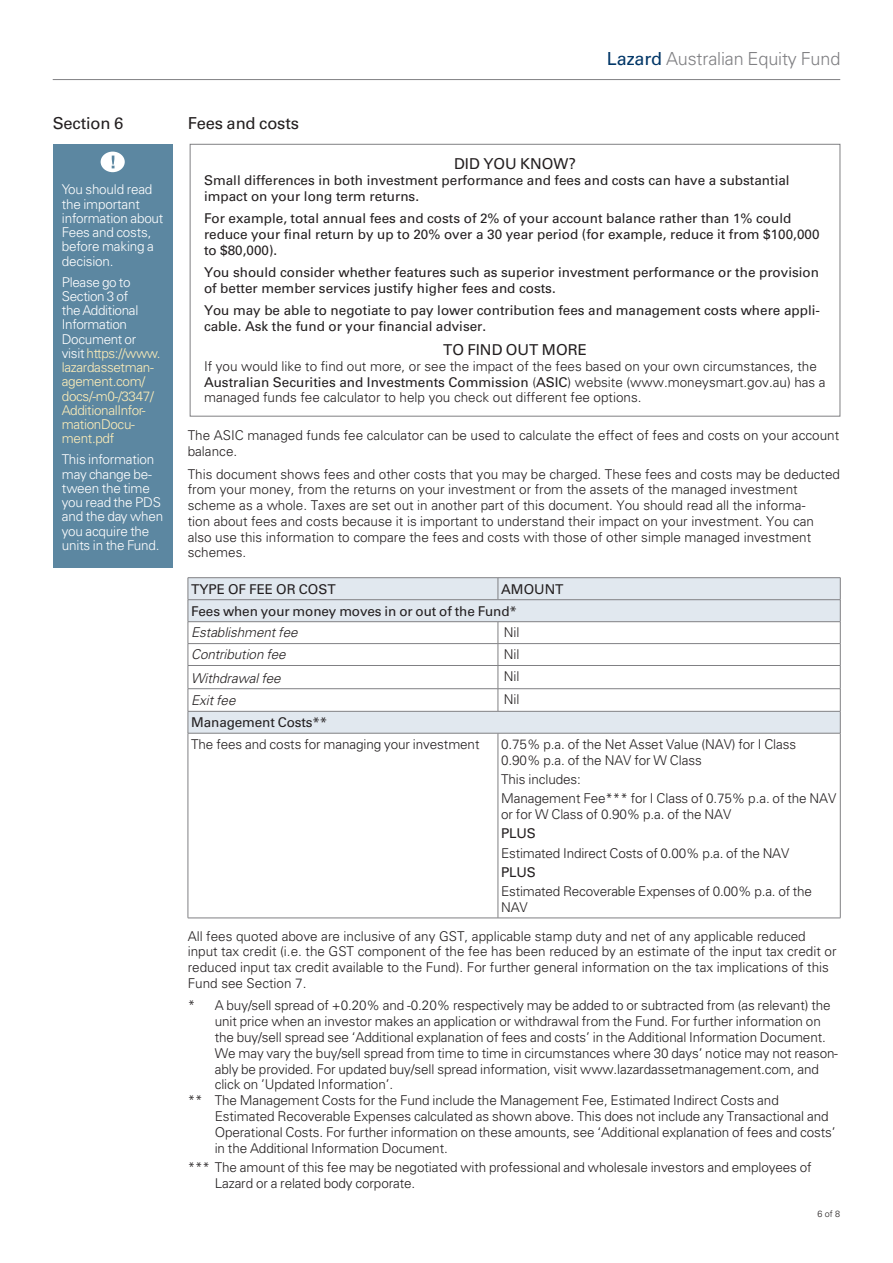
<style>
.page{position:relative;width:893px;height:1263px;background:#fff}
.page>*{position:absolute;margin:0;border:0;box-sizing:border-box;transform-origin:0 0}
.t1{font:300 18px "Univers LT Std";letter-spacing:-.01em;color:#808083}
.B__Head_L2{font:16.5px "Univers LT Std";letter-spacing:-.01em;color:#231f20}
.C__Table_Header___Ce{font:15px "Univers LT Std";color:#231f20}
.X__Footnote{font:300 13.5px/15.8px "Univers LT Std";letter-spacing:-.01em;color:#231f20}
.B__Body{font:300 13.5px/15.8px "Univers LT Std";color:#231f20}
.B__Body___No_Indent{font:13.5px/15.8px "Univers LT Std";color:#231f20}
.C__Table___Left{font:300 13.5px/15.8px "Univers LT Std";letter-spacing:-.01em;color:#231f20}
.B__Body___No_Indent-2{font:300 13.5px/15.8px "Univers LT Std";color:#231f20}
.C__Callout_2{font:300 13.5px/14.2px "Univers LT Std";letter-spacing:-.015em;color:#fff}
.C__Callout_2-2{font:300 13.5px/14.2px "Univers LT Std";letter-spacing:-.025em;color:#ffeeb8}
.C__Table___Left-2{font:13.5px "Univers LT Std";letter-spacing:-.01em;color:#231f20}
.C__Table___Left-3{font:italic 300 13.5px "Univers LT Std";letter-spacing:-.01em;color:#231f20}
.C__Table_Header___Le{font:13.5px "Univers LT Std";color:#231f20}
.t2{font:300 9px "Univers LT Std";color:#231f20}
.s1{font-weight:400;color:#003667}
.s2{color:#fff}
.s3{font-weight:400}
</style>
<div class="page">
<hr style="left:53px;top:79px;width:787px;height:1px;background:#808083">
<svg style="left:189px;top:578px;width:651px;height:155px"></svg>
<hr style="left:188px;top:577px;width:310px;height:1px;background:#808083">
<hr style="left:498px;top:577px;width:342px;height:1px;background:#808083">
<svg style="left:498px;top:578px;width:1px;height:21px"></svg>
<hr style="left:188px;top:711px;width:310px;height:1px;background:#808083">
<hr style="left:188px;top:599px;width:310px;height:1px;background:#808083">
<hr style="left:498px;top:599px;width:342px;height:1px;background:#808083">
<hr style="left:188px;top:621px;width:310px;height:1px;background:#808083">
<hr style="left:188px;top:643px;width:310px;height:1px;background:#808083">
<hr style="left:188px;top:665px;width:310px;height:1px;background:#808083">
<svg style="left:188px;top:578px;width:1px;height:155px"></svg>
<hr style="left:188px;top:688px;width:310px;height:1px;background:#808083">
<hr style="left:498px;top:621px;width:342px;height:1px;background:#808083">
<hr style="left:498px;top:643px;width:342px;height:1px;background:#808083">
<hr style="left:498px;top:665px;width:342px;height:1px;background:#808083">
<hr style="left:498px;top:688px;width:342px;height:1px;background:#808083">
<svg style="left:498px;top:622px;width:1px;height:89px"></svg>
<svg style="left:840px;top:578px;width:1px;height:155px"></svg>
<hr style="left:498px;top:711px;width:342px;height:1px;background:#808083">
<hr style="left:188px;top:733px;width:310px;height:1px;background:#808083">
<hr style="left:188px;top:733px;width:1px;height:185px;background:#808083">
<hr style="left:188px;top:918px;width:310px;height:1px;background:#808083">
<hr style="left:498px;top:733px;width:342px;height:1px;background:#808083">
<hr style="left:498px;top:733px;width:1px;height:185px;background:#808083">
<hr style="left:840px;top:733px;width:1px;height:185px;background:#808083">
<hr style="left:498px;top:918px;width:342px;height:1px;background:#808083">
<div style="left:53px;top:144px;width:120px;height:424px;background:#5c87a1"></div>
<div style="left:101px;top:152px;width:24px;height:20px;background:#fff;border-radius:50%"></div>
<svg style="left:112px;top:156px;width:2px;height:12px"></svg>
<div style="left:190px;top:144px;width:650px;height:272px;border:1px solid #808083"></div>
<p class="B__Head_L2" style="left:53px;top:113px;width:72px">Section 6</p>
<p class="B__Head_L2" style="left:188px;top:113px;width:113px">Fees and costs</p>
<h1 class="t1" style="left:607px;top:48px;width:235px"><span class="s1">Lazard</span> Australian Equity Fund</h1>
<p class="C__Callout_2" style="left:62px;top:182px;width:103px">You should read the important information about<br>Fees and costs, before making a decision.</p>
<p class="C__Callout_2-2" style="left:62px;top:275px;width:100px"><span class="s2">Please go to<br>Section 3 of<br>the Additional<br>Information<br>Document or visit</span> https://www. lazardassetman&shy;agement.com/ docs/-m0-/3347/<br>AdditionalInfor&shy;mationDocu&shy;ment.pdf</p>
<p class="C__Callout_2" style="left:62px;top:452px;width:103px">This information may change be&shy;tween the time you read the PDS and the day when you acquire the units in the Fund.</p>
<p class="C__Table_Header___Ce" style="left:454px;top:155px;width:123px">DID YOU KNOW?</p>
<p class="B__Body___No_Indent" style="left:204px;top:172px;width:587px">Small differences in both investment performance and fees and costs can have a substantial impact on your long term returns.</p>
<p class="B__Body___No_Indent" style="left:204px;top:210px;width:617px">For example, total annual fees and costs of 2% of your account balance rather than 1% could reduce your final return by up to 20% over a 30 year period (for example, reduce it from $100,000 to $80,000).</p>
<p class="B__Body___No_Indent" style="left:204px;top:264px;width:617px">You should consider whether features such as superior investment performance or the provision of better member services justify higher fees and costs.</p>
<p class="B__Body___No_Indent" style="left:204px;top:303px;width:618px">You may be able to negotiate to pay lower contribution fees and management costs where appli&shy;cable. Ask the fund or your financial adviser.</p>
<p class="C__Table_Header___Ce" style="left:443px;top:341px;width:145px">TO FIND OUT MORE</p>
<p class="B__Body___No_Indent-2" style="left:204px;top:358px;width:623px">If you would like to find out more, or see the impact of the fees based on your own circumstances, the<br><span class="s3">Australian Securities and Investments Commission</span> (<span class="s3">ASIC</span>) website (www.moneysmart.gov.au) has a managed funds fee calculator to help you check out different fee options.</p>
<p class="B__Body" style="left:188px;top:428px;width:653px">The ASIC managed funds fee calculator can be used to calculate the effect of fees and costs on your account balance.</p>
<p class="B__Body" style="left:188px;top:466px;width:654px">This document shows fees and other costs that you may be charged. These fees and costs may be deducted from your money, from the returns on your investment or from the assets of the managed investment scheme as a whole. Taxes are set out in another part of this document. You should read all the informa-<br>tion about fees and costs because it is important to understand their impact on your investment. You can also use this information to compare the fees and costs with those of other simple managed investment schemes.</p>
<p class="C__Table_Header___Le" style="left:191px;top:581px;width:146px">TYPE OF FEE OR COST</p>
<p class="C__Table_Header___Le" style="left:501px;top:581px;width:64px">AMOUNT</p>
<p class="C__Table___Left-2" style="left:191px;top:603px;width:327px">Fees when your money moves in or out of the Fund*</p>
<p class="C__Table___Left-3" style="left:191px;top:624px;width:108px">Establishment fee</p>
<p class="C__Table___Left" style="left:504px;top:625px;width:17px">Nil</p>
<p class="C__Table___Left-3" style="left:191px;top:646px;width:96px">Contribution fee</p>
<p class="C__Table___Left" style="left:504px;top:647px;width:17px">Nil</p>
<p class="C__Table___Left-3" style="left:191px;top:670px;width:91px">Withdrawal fee</p>
<p class="C__Table___Left" style="left:504px;top:668px;width:17px">Nil</p>
<p class="C__Table___Left-3" style="left:191px;top:692px;width:46px">Exit fee</p>
<p class="C__Table___Left" style="left:504px;top:692px;width:17px">Nil</p>
<p class="C__Table___Left-2" style="left:191px;top:714px;width:138px">Management Costs**</p>
<p class="C__Table___Left" style="left:191px;top:736px;width:290px">The fees and costs for managing your investment</p>
<p class="C__Table___Left" style="left:501px;top:736px;width:296px">0.75% p.a. of the Net Asset Value (NAV) for I Class<br>0.90% p.a. of the NAV for W Class</p>
<p class="C__Table___Left" style="left:501px;top:771px;width:81px">This includes:</p>
<p class="C__Table___Left" style="left:501px;top:791px;width:337px">Management Fee*** for I Class of 0.75% p.a. of the NAV or for W Class of 0.90% p.a. of the NAV</p>
<p class="C__Table___Left-2" style="left:501px;top:825px;width:36px">PLUS</p>
<p class="C__Table___Left" style="left:501px;top:845px;width:290px">Estimated Indirect Costs of 0.00% p.a. of the NAV</p>
<p class="C__Table___Left-2" style="left:501px;top:864px;width:36px">PLUS</p>
<p class="C__Table___Left" style="left:501px;top:883px;width:312px">Estimated Recoverable Expenses of 0.00% p.a. of the<br>NAV</p>
<p class="B__Body" style="left:188px;top:928px;width:650px">All fees quoted above are inclusive of any GST, applicable stamp duty and net of any applicable reduced input tax credit (i.e. the GST component of the fee has been reduced by an estimate of the input tax credit or reduced input tax credit available to the Fund). For further general information on the tax implications of this Fund see Section 7.</p>
<p class="X__Footnote" style="left:215px;top:998px;width:624px;text-indent:-27px">* A buy/sell spread of +0.20% and -0.20% respectively may be added to or subtracted from (as relevant) the unit price when an investor makes an application or withdrawal from the Fund. For further information on the buy/sell spread see ‘Additional explanation of fees and costs’ in the Additional Information Document.<br>We may vary the buy/sell spread from time to time in circumstances where 30 days’ notice may not reason&shy;ably be provided. For updated buy/sell spread information, visit www.lazardassetmanagement.com, and click on ’Updated Information’.</p>
<p class="X__Footnote" style="left:215px;top:1092px;width:622px;text-indent:-27px">** The Management Costs for the Fund include the Management Fee, Estimated Indirect Costs and Estimated Recoverable Expenses calculated as shown above. This does not include any Transactional and Operational Costs. For further information on these amounts, see ‘Additional explanation of fees and costs’ in the Additional Information Document.</p>
<p class="X__Footnote" style="left:215px;top:1159px;width:598px;text-indent:-27px">*** The amount of this fee may be negotiated with professional and wholesale investors and employees of<br>Lazard or a related body corporate.</p>
<p class="t2" style="left:817px;top:1208px;width:24px">6 of 8</p>
</div>
